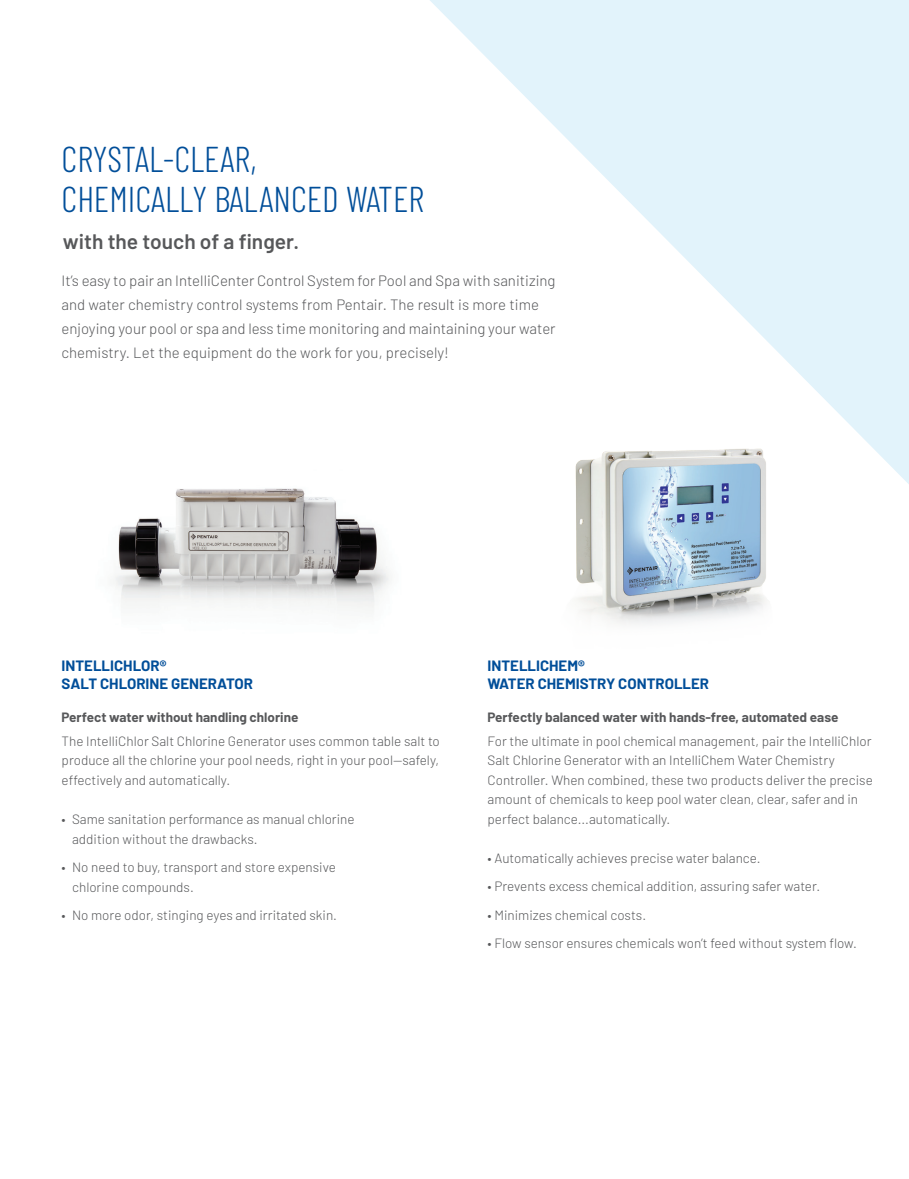
<style>
.page{position:relative;width:909px;height:1179px;background:#fff}
.page>*{position:absolute;margin:0;border:0;box-sizing:border-box;transform-origin:0 0}
.t1{font:300 36px/40.5px "Barlow Condensed";color:#014e99}
.t2{font:600 21px "Barlow";color:#57585a}
.t3{font:300 15px/24px "Barlow";color:#57585a}
.Sub-Headline_2{font:700 15px/18px "Barlow";color:#014e99}
.Body_Copy{font:300 13.5px/19.5px "Barlow";color:#57585a}
.Subhead_3{font:700 13.5px "Barlow";color:#57585a}
</style>
<div class="page">
<img style="left:115px;top:488px;width:274px;height:120px">
<img style="left:576px;top:503px;width:190px;height:121px">
<svg style="left:430px;top:0;width:479px;height:503px;fill:#e2f3fb"></svg>
<p class="t1" style="left:61px;top:136px;width:364px">CRYSTAL-CLEAR,<br>CHEMICALLY BALANCED WATER</p>
<p class="t2" style="left:63px;top:226px;width:238px">with the touch of a finger.</p>
<p class="t3" style="left:61px;top:268px;width:496px">It’s easy to pair an IntelliCenter Control System for Pool and Spa with sanitizing and water chemistry control systems from Pentair. The result is more time enjoying your pool or spa and less time monitoring and maintaining your water chemistry. Let the equipment do the work for you, precisely!</p>
<p class="Sub-Headline_2" style="left:62px;top:655px;width:193px">INTELLICHLOR®<br>SALT CHLORINE GENERATOR</p>
<p class="Subhead_3" style="left:62px;top:707px;width:238px">Perfect water without handling chlorine</p>
<p class="Body_Copy" style="left:62px;top:730px;width:380px;text-align:justify">The IntelliChlor Salt Chlorine Generator uses common table salt to produce all the chlorine your pool needs, right in your pool—safely, effectively and automatically.</p>
<p class="Body_Copy" style="left:72px;top:809px;width:284px;text-indent:-11px">• Same sanitation performance as manual chlorine addition without the drawbacks.</p>
<p class="Body_Copy" style="left:72px;top:857px;width:265px;text-indent:-11px">• No need to buy, transport and store expensive chlorine compounds.</p>
<p class="Body_Copy" style="left:62px;top:904px;width:277px">• No more odor, stinging eyes and irritated skin.</p>
<p class="Sub-Headline_2" style="left:488px;top:655px;width:223px">INTELLICHEM®<br>WATER CHEMISTRY CONTROLLER</p>
<p class="Subhead_3" style="left:488px;top:707px;width:352px">Perfectly balanced water with hands-free, automated ease</p>
<p class="Body_Copy" style="left:488px;top:730px;width:387px">For the ultimate in pool chemical management, pair the IntelliChlor Salt Chlorine Generator with an IntelliChem Water Chemistry Controller. When combined, these two products deliver the precise amount of chemicals to keep pool water clean, clear, safer and in perfect balance...automatically.</p>
<p class="Body_Copy" style="left:488px;top:848px;width:274px">• Automatically achieves precise water balance.</p>
<p class="Body_Copy" style="left:488px;top:876px;width:334px">• Prevents excess chemical addition, assuring safer water.</p>
<p class="Body_Copy" style="left:488px;top:904px;width:160px">• Minimizes chemical costs.</p>
<p class="Body_Copy" style="left:488px;top:932px;width:371px">• Flow sensor ensures chemicals won’t feed without system flow.</p>
</div>
